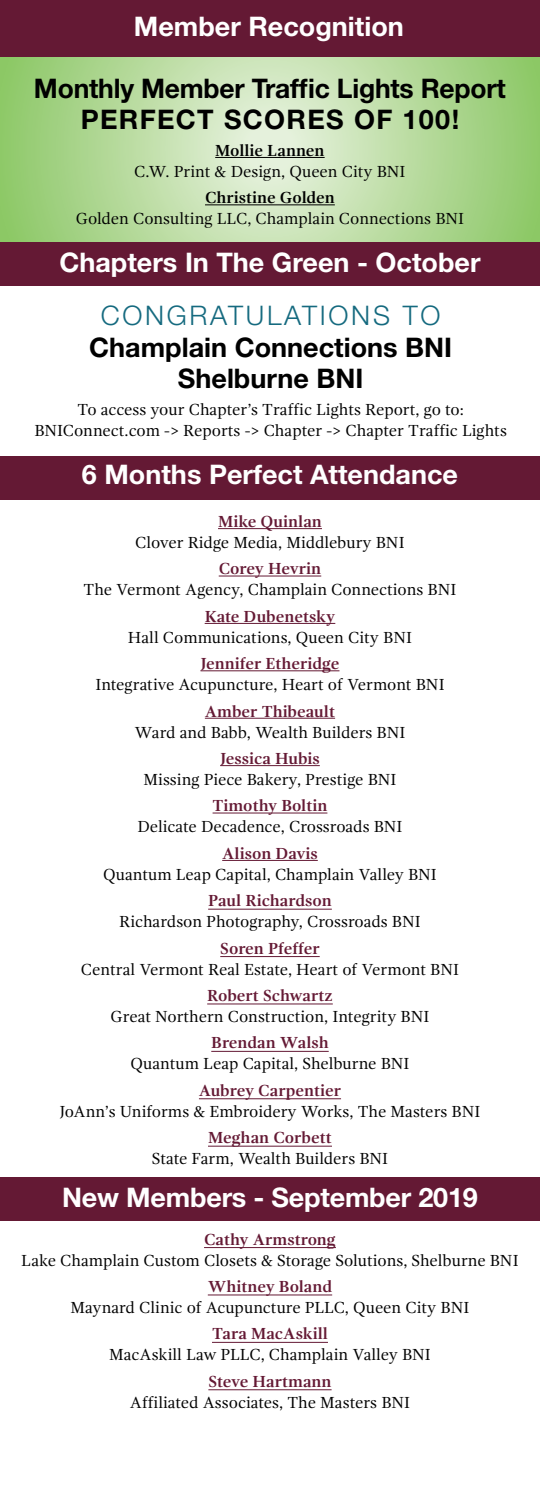
<style>
.page{position:relative;width:540px;height:1512px;background:#fff}
.page>*{position:absolute;margin:0;border:0;box-sizing:border-box;transform-origin:0 0}
.t1{font:700 27px "Helvetica Neue";color:#fff}
.t2{font:700 27px/31.5px "Helvetica Neue";color:#000;text-align:center}
.t3{font:300 27px "Helvetica Neue";letter-spacing:.1em;color:#156a7f}
.t4{font:16.5px/21px "Gandhi Serif";color:#000;text-align:center}
.t5{font:700 16.5px "Gandhi Serif";color:#641934}
.t6{font:700 16.5px "Gandhi Serif";color:#000}
</style>
<div class="page">
<div style="left:0;top:456px;width:540px;height:43px;background:#641934"></div>
<div style="left:0;top:1178px;width:540px;height:43px;background:#641934"></div>
<hr style="left:218px;top:528px;width:104px;height:1px;background:#641934">
<hr style="left:219px;top:576px;width:102px;height:1px;background:#641934">
<hr style="left:205px;top:623px;width:130px;height:1px;background:#641934">
<hr style="left:201px;top:670px;width:138px;height:1px;background:#641934">
<hr style="left:205px;top:718px;width:130px;height:1px;background:#641934">
<hr style="left:220px;top:765px;width:100px;height:1px;background:#641934">
<hr style="left:213px;top:813px;width:114px;height:1px;background:#641934">
<hr style="left:222px;top:860px;width:96px;height:1px;background:#641934">
<hr style="left:208px;top:909px;width:124px;height:1px;background:#641934">
<hr style="left:220px;top:956px;width:100px;height:1px;background:#641934">
<hr style="left:207px;top:1004px;width:126px;height:1px;background:#641934">
<hr style="left:211px;top:1051px;width:118px;height:1px;background:#641934">
<hr style="left:199px;top:1098px;width:142px;height:1px;background:#641934">
<hr style="left:208px;top:1146px;width:124px;height:1px;background:#641934">
<hr style="left:204px;top:1247px;width:132px;height:1px;background:#641934">
<hr style="left:208px;top:1295px;width:124px;height:1px;background:#641934">
<hr style="left:212px;top:1342px;width:116px;height:1px;background:#641934">
<hr style="left:208px;top:1389px;width:124px;height:1px;background:#641934">
<svg style="left:0;top:56px;width:540px;height:187px;background:#b7d99e"></svg>
<hr style="left:215px;top:157px;width:110px;height:1px;background:#000">
<hr style="left:205px;top:204px;width:130px;height:1px;background:#000">
<div style="left:0;top:0;width:540px;height:56px;background:#641934"></div>
<div style="left:0;top:243px;width:540px;height:43px;background:#641934"></div>
<h1 class="t1" style="left:134px;top:10px;width:271px">Member Recognition</h1>
<h1 class="t2" style="left:34px;top:72px;width:473px">Monthly Member Traffic Lights Report<br>PERFECT SCORES OF 100!</h1>
<p class="t6" style="left:215px;top:141px;width:111px">Mollie Lannen</p>
<p class="t4" style="left:134px;top:161px;width:273px">C.W. Print &amp; Design, Queen City BNI</p>
<p class="t6" style="left:205px;top:188px;width:131px">Christine Golden</p>
<p class="t4" style="left:76px;top:208px;width:390px">Golden Consulting LLC, Champlain Connections BNI</p>
<h1 class="t1" style="left:59px;top:245px;width:423px">Chapters In The Green - October</h1>
<h1 class="t3" style="left:101px;top:299px;width:341px">CONGRATULATIONS TO</h1>
<h1 class="t2" style="left:89px;top:331px;width:364px">Champlain Connections BNI<br>Shelburne BNI</h1>
<p class="t4" style="left:34px;top:399px;width:474px">To access your Chapter’s Traffic Lights Report, go to:<br>BNIConnect.com -&gt; Reports -&gt; Chapter -&gt; Chapter Traffic Lights</p>
<h1 class="t1" style="left:82px;top:458px;width:378px">6 Months Perfect Attendance</h1>
<p class="t5" style="left:218px;top:512px;width:105px">Mike Quinlan</p>
<p class="t4" style="left:135px;top:532px;width:271px">Clover Ridge Media, Middlebury BNI</p>
<p class="t5" style="left:219px;top:559px;width:104px">Corey Hevrin</p>
<p class="t4" style="left:84px;top:579px;width:374px">The Vermont Agency, Champlain Connections BNI</p>
<p class="t5" style="left:205px;top:607px;width:132px">Kate Dubenetsky</p>
<p class="t4" style="left:128px;top:627px;width:286px">Hall Communications, Queen City BNI</p>
<p class="t5" style="left:201px;top:654px;width:140px">Jennifer Etheridge</p>
<p class="t4" style="left:95px;top:674px;width:351px">Integrative Acupuncture, Heart of Vermont BNI</p>
<p class="t5" style="left:205px;top:702px;width:132px">Amber Thibeault</p>
<p class="t4" style="left:135px;top:722px;width:272px">Ward and Babb, Wealth Builders BNI</p>
<p class="t5" style="left:220px;top:749px;width:101px">Jessica Hubis</p>
<p class="t4" style="left:143px;top:769px;width:255px">Missing Piece Bakery, Prestige BNI</p>
<p class="t5" style="left:213px;top:796px;width:116px">Timothy Boltin</p>
<p class="t4" style="left:137px;top:816px;width:267px">Delicate Decadence, Crossroads BNI</p>
<p class="t5" style="left:222px;top:844px;width:97px">Alison Davis</p>
<p class="t4" style="left:103px;top:864px;width:335px">Quantum Leap Capital, Champlain Valley BNI</p>
<p class="t5" style="left:208px;top:891px;width:125px">Paul Richardson</p>
<p class="t4" style="left:119px;top:911px;width:303px">Richardson Photography, Crossroads BNI</p>
<p class="t5" style="left:220px;top:939px;width:101px">Soren Pfeffer</p>
<p class="t4" style="left:81px;top:959px;width:380px">Central Vermont Real Estate, Heart of Vermont BNI</p>
<p class="t5" style="left:207px;top:986px;width:127px">Robert Schwartz</p>
<p class="t4" style="left:111px;top:1006px;width:320px">Great Northern Construction, Integrity BNI</p>
<p class="t5" style="left:211px;top:1033px;width:119px">Brendan Walsh</p>
<p class="t4" style="left:130px;top:1053px;width:281px">Quantum Leap Capital, Shelburne BNI</p>
<p class="t5" style="left:199px;top:1081px;width:144px">Aubrey Carpentier</p>
<p class="t4" style="left:60px;top:1101px;width:422px">JoAnn’s Uniforms &amp; Embroidery Works, The Masters BNI</p>
<p class="t5" style="left:208px;top:1128px;width:125px">Meghan Corbett</p>
<p class="t4" style="left:152px;top:1148px;width:238px">State Farm, Wealth Builders BNI</p>
<h1 class="t1" style="left:62px;top:1181px;width:417px">New Members - September 2019</h1>
<p class="t5" style="left:204px;top:1230px;width:133px">Cathy Armstrong</p>
<p class="t4" style="left:21px;top:1250px;width:499px">Lake Champlain Custom Closets &amp; Storage Solutions, Shelburne BNI</p>
<p class="t5" style="left:208px;top:1277px;width:126px">Whitney Boland</p>
<p class="t4" style="left:71px;top:1297px;width:400px">Maynard Clinic of Acupuncture PLLC, Queen City BNI</p>
<p class="t5" style="left:212px;top:1324px;width:117px">Tara MacAskill</p>
<p class="t4" style="left:109px;top:1344px;width:323px">MacAskill Law PLLC, Champlain Valley BNI</p>
<p class="t5" style="left:208px;top:1372px;width:125px">Steve Hartmann</p>
<p class="t4" style="left:130px;top:1392px;width:282px">Affiliated Associates, The Masters BNI</p>
</div>
